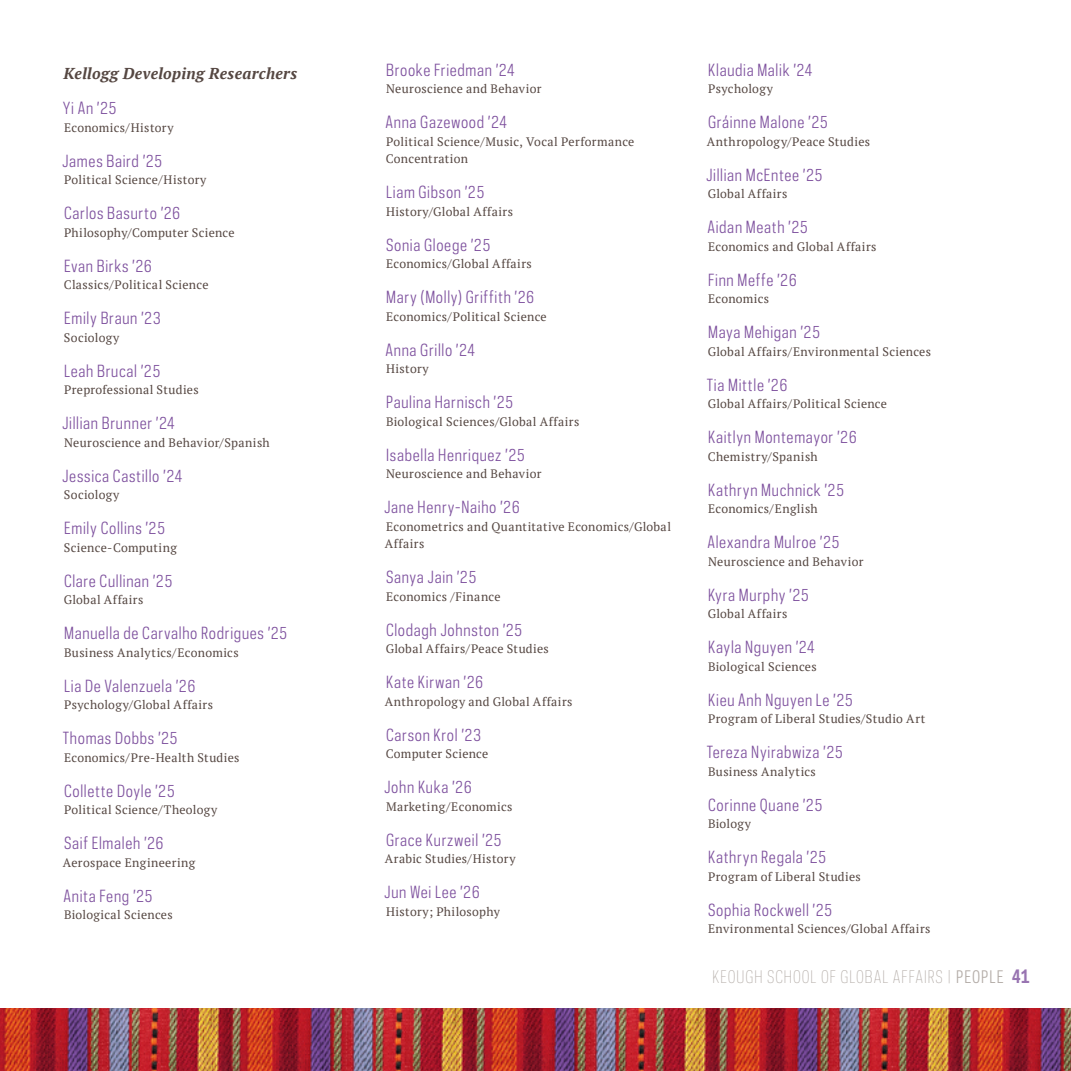
<style>
.page{position:relative;width:1071px;height:1071px;background:#fff}
.page>*{position:absolute;margin:0;border:0;box-sizing:border-box;transform-origin:0 0}
.t1{font:300 16.28px "Galaxie Polaris Condensed";letter-spacing:.06em;color:#b4ada8}
.t2{font:15.75px "Galaxie Polaris Condensed";letter-spacing:.045em;color:#7e519e}
.t3{font:italic 700 15.75px "PT Serif";letter-spacing:.02em;color:#554742}
.t4{font:12.25px/17.5px "PT Serif";letter-spacing:.025em;color:#554742}
.s1{font-weight:400}
.s2{font-weight:700;font-size:17.5px;color:#9874b1}
</style>
<div class="page">
<img style="left:0;top:1008px;width:1071px;height:63px">
<p class="t3" style="left:63px;top:63px;width:235px">Kellogg Developing Researchers</p>
<p class="t2" style="left:63px;top:98px;width:55px">Yi An ’25</p>
<p class="t4" style="left:64px;top:119px;width:111px">Economics/History</p>
<p class="t2" style="left:62px;top:150px;width:102px">James Baird ’25</p>
<p class="t4" style="left:64px;top:171px;width:144px">Political Science/History</p>
<p class="t2" style="left:64px;top:203px;width:118px">Carlos Basurto ’26</p>
<p class="t4" style="left:64px;top:224px;width:172px">Philosophy/Computer Science</p>
<p class="t2" style="left:64px;top:255px;width:89px">Evan Birks ’26</p>
<p class="t4" style="left:64px;top:276px;width:146px">Classics/Political Science</p>
<p class="t2" style="left:64px;top:308px;width:98px">Emily Braun ’23</p>
<p class="t4" style="left:64px;top:329px;width:57px">Sociology</p>
<p class="t2" style="left:64px;top:360px;width:98px">Leah Brucal ’25</p>
<p class="t4" style="left:64px;top:381px;width:136px">Preprofessional Studies</p>
<p class="t2" style="left:62px;top:413px;width:114px">Jillian Brunner ’24</p>
<p class="t4" style="left:64px;top:434px;width:207px">Neuroscience and Behavior/Spanish</p>
<p class="t2" style="left:62px;top:465px;width:122px">Jessica Castillo ’24</p>
<p class="t4" style="left:64px;top:486px;width:57px">Sociology</p>
<p class="t2" style="left:64px;top:518px;width:103px">Emily Collins ’25</p>
<p class="t4" style="left:64px;top:539px;width:115px">Science- Computing</p>
<p class="t2" style="left:64px;top:570px;width:110px">Clare Cullinan ’25</p>
<p class="t4" style="left:64px;top:591px;width:81px">Global Affairs</p>
<p class="t2" style="left:64px;top:623px;width:225px">Manuella de Carvalho Rodrigues ’25</p>
<p class="t4" style="left:64px;top:644px;width:176px">Business Analytics/Economics</p>
<p class="t2" style="left:64px;top:675px;width:133px">Lia De Valenzuela ’26</p>
<p class="t4" style="left:64px;top:696px;width:151px">Psychology/Global Affairs</p>
<p class="t2" style="left:63px;top:728px;width:116px">Thomas Dobbs ’25</p>
<p class="t4" style="left:64px;top:749px;width:177px">Economics/Pre-Health Studies</p>
<p class="t2" style="left:64px;top:780px;width:112px">Collette Doyle ’25</p>
<p class="t4" style="left:64px;top:801px;width:155px">Political Science/Theology</p>
<p class="t2" style="left:64px;top:833px;width:101px">Saif Elmaleh ’26</p>
<p class="t4" style="left:63px;top:854px;width:134px">Aerospace Engineering</p>
<p class="t2" style="left:63px;top:885px;width:91px">Anita Feng ’25</p>
<p class="t4" style="left:64px;top:906px;width:110px">Biological Sciences</p>
<p class="t2" style="left:386px;top:59px;width:130px">Brooke Friedman ’24</p>
<p class="t4" style="left:386px;top:80px;width:157px">Neuroscience and Behavior</p>
<p class="t2" style="left:385px;top:112px;width:123px">Anna Gazewood ’24</p>
<p class="t4" style="left:386px;top:132px;width:250px">Political Science/Music, Vocal Performance<br>Concentration</p>
<p class="t2" style="left:386px;top:182px;width:100px">Liam Gibson ’25</p>
<p class="t4" style="left:386px;top:202px;width:128px">History/Global Affairs</p>
<p class="t2" style="left:386px;top:234px;width:106px">Sonia Gloege ’25</p>
<p class="t4" style="left:386px;top:255px;width:147px">Economics/Global Affairs</p>
<p class="t2" style="left:386px;top:287px;width:150px">Mary (Molly) Griffith ’26</p>
<p class="t4" style="left:386px;top:307px;width:162px">Economics/Political Science</p>
<p class="t2" style="left:385px;top:339px;width:91px">Anna Grillo ’24</p>
<p class="t4" style="left:386px;top:360px;width:44px">History</p>
<p class="t2" style="left:386px;top:392px;width:129px">Paulina Harnisch ’25</p>
<p class="t4" style="left:386px;top:412px;width:195px">Biological Sciences/Global Affairs</p>
<p class="t2" style="left:386px;top:444px;width:140px">Isabella Henriquez ’25</p>
<p class="t4" style="left:386px;top:465px;width:157px">Neuroscience and Behavior</p>
<p class="t2" style="left:384px;top:497px;width:137px">Jane Henry-Naiho ’26</p>
<p class="t4" style="left:385px;top:517px;width:288px">Econometrics and Quantitative Economics/Global<br>Affairs</p>
<p class="t2" style="left:386px;top:567px;width:92px">Sanya Jain ’25</p>
<p class="t4" style="left:386px;top:587px;width:116px">Economics /Finance</p>
<p class="t2" style="left:386px;top:619px;width:138px">Clodagh Johnston ’25</p>
<p class="t4" style="left:386px;top:640px;width:165px">Global Affairs/Peace Studies</p>
<p class="t2" style="left:386px;top:672px;width:99px">Kate Kirwan ’26</p>
<p class="t4" style="left:385px;top:692px;width:189px">Anthropology and Global Affairs</p>
<p class="t2" style="left:386px;top:724px;width:97px">Carson Krol ’23</p>
<p class="t4" style="left:386px;top:745px;width:104px">Computer Science</p>
<p class="t2" style="left:384px;top:777px;width:89px">John Kuka ’26</p>
<p class="t4" style="left:386px;top:797px;width:128px">Marketing/Economics</p>
<p class="t2" style="left:386px;top:829px;width:117px">Grace Kurzweil ’25</p>
<p class="t4" style="left:385px;top:850px;width:132px">Arabic Studies/History</p>
<p class="t2" style="left:384px;top:882px;width:97px">Jun Wei Lee ’26</p>
<p class="t4" style="left:386px;top:902px;width:115px">History; Philosophy</p>
<p class="t2" style="left:708px;top:59px;width:106px">Klaudia Malik ’24</p>
<p class="t4" style="left:708px;top:80px;width:66px">Psychology</p>
<p class="t2" style="left:708px;top:112px;width:121px">Gráinne Malone ’25</p>
<p class="t4" style="left:707px;top:132px;width:165px">Anthropology/Peace Studies</p>
<p class="t2" style="left:706px;top:164px;width:118px">Jillian McEntee ’25</p>
<p class="t4" style="left:708px;top:185px;width:81px">Global Affairs</p>
<p class="t2" style="left:707px;top:217px;width:102px">Aidan Meath ’25</p>
<p class="t4" style="left:708px;top:237px;width:170px">Economics and Global Affairs</p>
<p class="t2" style="left:708px;top:269px;width:90px">Finn Meffe ’26</p>
<p class="t4" style="left:708px;top:290px;width:63px">Economics</p>
<p class="t2" style="left:708px;top:322px;width:114px">Maya Mehigan ’25</p>
<p class="t4" style="left:708px;top:342px;width:225px">Global Affairs/Environmental Sciences</p>
<p class="t2" style="left:707px;top:374px;width:82px">Tia Mittle ’26</p>
<p class="t4" style="left:708px;top:395px;width:181px">Global Affairs/Political Science</p>
<p class="t2" style="left:708px;top:427px;width:150px">Kaitlyn Montemayor ’26</p>
<p class="t4" style="left:708px;top:447px;width:112px">Chemistry/Spanish</p>
<p class="t2" style="left:708px;top:479px;width:138px">Kathryn Muchnick ’25</p>
<p class="t4" style="left:708px;top:500px;width:111px">Economics/English</p>
<p class="t2" style="left:707px;top:532px;width:134px">Alexandra Mulroe ’25</p>
<p class="t4" style="left:708px;top:552px;width:157px">Neuroscience and Behavior</p>
<p class="t2" style="left:708px;top:584px;width:102px">Kyra Murphy ’25</p>
<p class="t4" style="left:708px;top:605px;width:81px">Global Affairs</p>
<p class="t2" style="left:708px;top:637px;width:108px">Kayla Nguyen ’24</p>
<p class="t4" style="left:708px;top:657px;width:110px">Biological Sciences</p>
<p class="t2" style="left:708px;top:689px;width:146px">Kieu Anh Nguyen Le ’25</p>
<p class="t4" style="left:708px;top:710px;width:219px">Program of Liberal Studies/Studio Art</p>
<p class="t2" style="left:707px;top:742px;width:138px">Tereza Nyirabwiza ’25</p>
<p class="t4" style="left:708px;top:762px;width:109px">Business Analytics</p>
<p class="t2" style="left:708px;top:794px;width:116px">Corinne Quane ’25</p>
<p class="t4" style="left:708px;top:815px;width:45px">Biology</p>
<p class="t2" style="left:708px;top:847px;width:120px">Kathryn Regala ’25</p>
<p class="t4" style="left:708px;top:867px;width:154px">Program of Liberal Studies</p>
<p class="t2" style="left:708px;top:899px;width:126px">Sophia Rockwell ’25</p>
<p class="t4" style="left:708px;top:920px;width:224px">Environmental Sciences/Global Affairs</p>
<h1 class="t1" style="left:712px;top:966px;width:319px">KEOUGH SCHOOL OF GLOBAL AFFAIRS | <span class="s1">PEOPLE</span> <span class="s2">41</span></h1>
</div>
